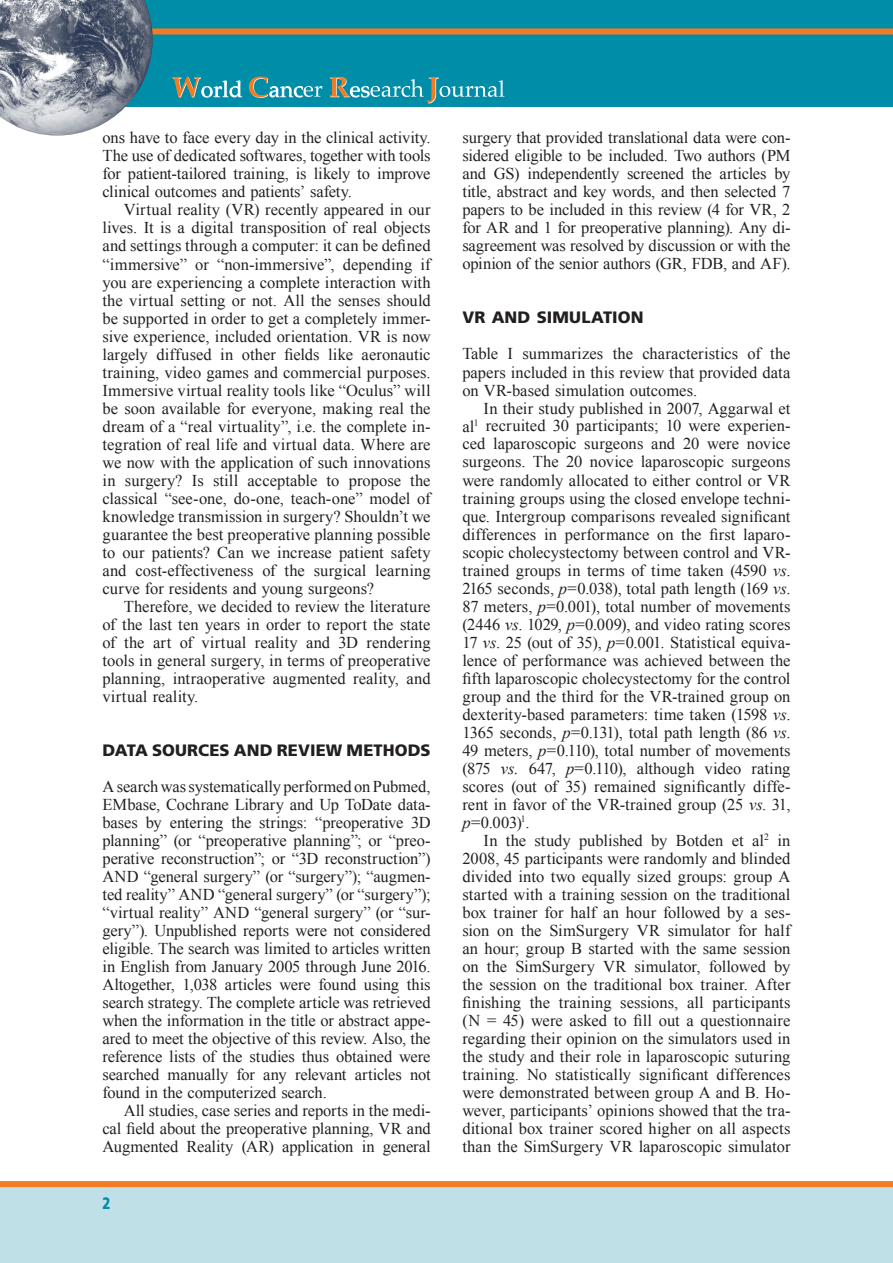
<style>
.page{position:relative;width:893px;height:1263px;background:#fff}
.page>*{position:absolute;margin:0;border:0;box-sizing:border-box;transform-origin:0 0}
.t1{font:16.5px/18px "Times New Roman";color:#231f20;text-align:justify}
.t2{font:900 16.5px "Frutiger";letter-spacing:.005em;color:#231f20}
.t3{font:900 16.5px "Frutiger";color:#008da8;scale:.8 1}
.s1{font-style:italic}
</style>
<div class="page">
<div style="left:0;top:0;width:893px;height:106px;background:#008da8"></div>
<div style="left:0;top:1181px;width:893px;height:82px;background:#c0e0e8"></div>
<div style="left:0;top:28px;width:893px;height:6px;background:#f47b21"></div>
<div style="left:0;top:1181px;width:893px;height:6px;background:#f47b21"></div>
<img style="left:0;top:0;width:153px;height:136px">
<svg style="left:172px;top:77px;width:70px;height:21px"></svg>
<svg style="left:249px;top:77px;width:73px;height:21px"></svg>
<svg style="left:330px;top:77px;width:174px;height:26px"></svg>
<p class="t1" style="left:102px;top:129px;width:330px">ons have to face every day in the clinical activity.<br>The use of dedicated softwares, together with tools for patient-tailored training, is likely to improve clinical outcomes and patients’ safety.</p>
<p class="t1" style="left:102px;top:201px;width:330px;text-indent:21px">Virtual reality (VR) recently appeared in our lives. It is a digital transposition of real objects and settings through a computer: it can be defined “immersive” or “non-immersive”, depending if you are experiencing a complete interaction with the virtual setting or not. All the senses should be supported in order to get a completely immer&shy;sive experience, included orientation. VR is now largely diffused in other fields like aeronautic training, video games and commercial purposes.<br>Immersive virtual reality tools like “Oculus” will be soon available for everyone, making real the dream of a “real virtuality”, i.e. the complete in&shy;tegration of real life and virtual data. Where are we now with the application of such innovations in surgery? Is still acceptable to propose the classical “see-one, do-one, teach-one” model of knowledge transmission in surgery? Shouldn’t we guarantee the best preoperative planning possible to our patients? Can we increase patient safety and cost-effectiveness of the surgical learning curve for residents and young surgeons?</p>
<p class="t1" style="left:102px;top:597px;width:330px;text-indent:21px">Therefore, we decided to review the literature of the last ten years in order to report the state of the art of virtual reality and 3D rendering tools in general surgery, in terms of preoperative planning, intraoperative augmented reality, and virtual reality.</p>
<p class="t2" style="left:102px;top:740px;width:330px">DATA SOURCES AND REVIEW METHODS</p>
<p class="t1" style="left:102px;top:777px;width:330px">A search was systematically performed on Pubmed, EMbase, Cochrane Library and Up ToDate data&shy;bases by entering the strings: “preoperative 3D planning” (or “preoperative planning”; or “preo&shy;perative reconstruction”; or “3D reconstruction”)<br>AND “general surgery” (or “surgery”); “augmen&shy;ted reality” AND “general surgery” (or “surgery”); “virtual reality” AND “general surgery” (or “sur&shy;gery”). Unpublished reports were not considered eligible. The search was limited to articles written in English from January 2005 through June 2016.<br>Altogether, 1,038 articles were found using this search strategy. The complete article was retrieved when the information in the title or abstract appe&shy;ared to meet the objective of this review. Also, the reference lists of the studies thus obtained were searched manually for any relevant articles not found in the computerized search.</p>
<p class="t1" style="left:102px;top:1101px;width:330px;text-indent:21px">All studies, case series and reports in the medi&shy;cal field about the preoperative planning, VR and Augmented Reality (AR) application in general</p>
<p class="t3" style="left:102px;top:1193px;width:12px">2</p>
<p class="t1" style="left:462px;top:129px;width:330px">surgery that provided translational data were con&shy;sidered eligible to be included. Two authors (PM and GS) independently screened the articles by title, abstract and key words, and then selected 7 papers to be included in this review (4 for VR, 2 for AR and 1 for preoperative planning). Any di&shy;sagreement was resolved by discussion or with the opinion of the senior authors (GR, FDB, and AF).</p>
<p class="t2" style="left:462px;top:308px;width:183px">VR AND SIMULATION</p>
<p class="t1" style="left:462px;top:345px;width:330px">Table I summarizes the characteristics of the papers included in this review that provided data on VR-based simulation outcomes.</p>
<p class="t1" style="left:462px;top:399px;width:330px;text-indent:21px">In their study published in 2007, Aggarwal et al<sup>1</sup> recruited 30 participants; 10 were experien&shy;ced laparoscopic surgeons and 20 were novice surgeons. The 20 novice laparoscopic surgeons were randomly allocated to either control or VR training groups using the closed envelope techni&shy;que. Intergroup comparisons revealed significant differences in performance on the first laparo&shy;scopic cholecystectomy between control and VR&shy;trained groups in terms of time taken (4590 <span class="s1">vs</span>.<br>2165 seconds, <span class="s1">p</span>=0.038), total path length (169 <span class="s1">vs</span>.<br>87 meters, <span class="s1">p</span>=0.001), total number of movements (2446 <span class="s1">vs</span>. 1029, <span class="s1">p</span>=0.009), and video rating scores 17 <span class="s1">vs</span>. 25 (out of 35), <span class="s1">p</span>=0.001. Statistical equiva&shy;lence of performance was achieved between the fifth laparoscopic cholecystectomy for the control group and the third for the VR-trained group on dexterity-based parameters: time taken (1598 <span class="s1">vs</span>.<br>1365 seconds, <span class="s1">p</span>=0.131), total path length (86 <span class="s1">vs</span>.<br>49 meters, <span class="s1">p</span>=0.110), total number of movements (875 <span class="s1">vs.</span> 647, <span class="s1">p</span>=0.110), although video rating scores (out of 35) remained significantly diffe&shy;rent in favor of the VR-trained group (25 <span class="s1">vs</span>. 31, <span class="s1">p</span>=0.003)<sup>1</sup>.</p>
<p class="t1" style="left:462px;top:831px;width:330px;text-indent:21px">In the study published by Botden et al<sup>2</sup> in 2008, 45 participants were randomly and blinded divided into two equally sized groups: group A started with a training session on the traditional box trainer for half an hour followed by a ses&shy;sion on the SimSurgery VR simulator for half an hour; group B started with the same session on the SimSurgery VR simulator, followed by the session on the traditional box trainer. After finishing the training sessions, all participants (N = 45) were asked to fill out a questionnaire regarding their opinion on the simulators used in the study and their role in laparoscopic suturing training. No statistically significant differences were demonstrated between group A and B. Ho&shy;wever, participants’ opinions showed that the tra&shy;ditional box trainer scored higher on all aspects than the SimSurgery VR laparoscopic simulator</p>
</div>
